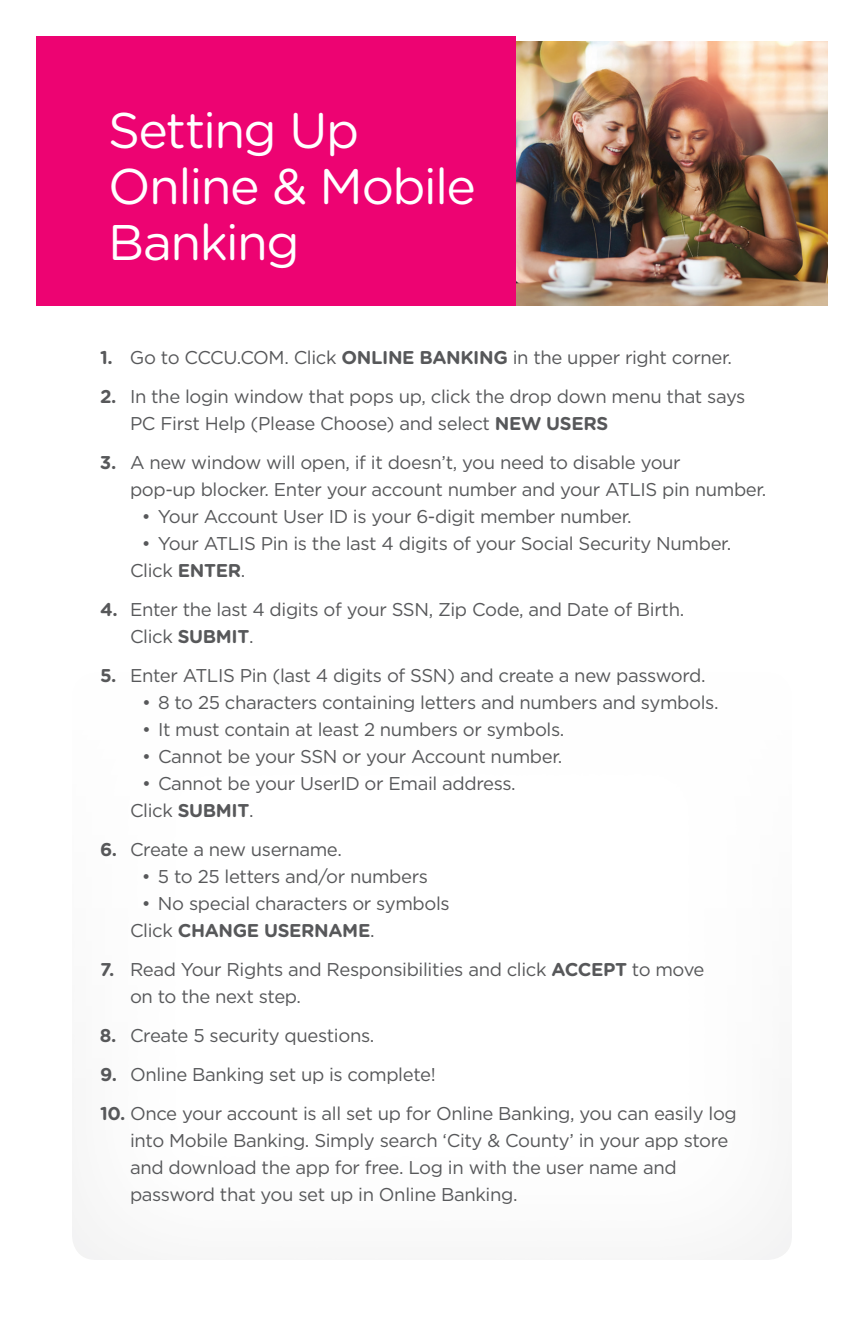
<style>
.page{position:relative;width:864px;height:1332px;background:#fff}
.page>*{position:absolute;margin:0;border:0;box-sizing:border-box;transform-origin:0 0}
.t1{font:50px/56px "Gotham Rounded";letter-spacing:-.035em;color:#fff}
.t2{font:18.4px/27px "Gotham HTF";letter-spacing:-.02em;color:#57585a}
.t3{font:700 18.4px "Gotham Rounded";letter-spacing:-.02em;color:#57585a}
.s1{font-family:"Gotham Rounded";font-weight:700}
.s2{font-family:"Gotham HTF";font-weight:400}
</style>
<div class="page">
<div style="left:36px;top:36px;width:480px;height:270px;background:#ed0372"></div>
<img style="left:516px;top:41px;width:312px;height:265px">
<h1 class="t1" style="left:108px;top:100px;width:370px">Setting Up<br>Online &amp; Mobile<br>Banking</h1>
<p class="t2" style="left:100px;top:344px;width:634px"><span class="s1">1.</span> Go to CCCU.COM. Click <span class="s1">ONLINE BANKING</span> in the upper right corner.</p>
<p class="t2" style="left:130px;top:383px;width:617px;text-indent:-30px"><span class="s1">2.</span> In the login window that pops up, click the drop down menu that says<br>PC First Help (Please Choose) and select <span class="s1">NEW USERS</span></p>
<p class="t2" style="left:130px;top:449px;width:638px;text-indent:-30px"><span class="s1">3.</span> A new window will open, if it doesn’t, you need to disable your<br>pop-up blocker. Enter your account number and your ATLIS pin number.</p>
<p class="t2" style="left:142px;top:503px;width:491px">• Your Account User ID is your 6-digit member number.</p>
<p class="t2" style="left:130px;top:530px;width:603px;text-indent:12px">• Your ATLIS Pin is the last 4 digits of your Social Security Number.<br>Click <span class="s1">ENTER</span>.</p>
<p class="t2" style="left:130px;top:596px;width:556px;text-indent:-30px"><span class="s1">4.</span> Enter the last 4 digits of your SSN, Zip Code, and Date of Birth.<br>Click <span class="s1">SUBMIT</span>.</p>
<p class="t2" style="left:100px;top:662px;width:607px"><span class="s1">5.</span> Enter ATLIS Pin (last 4 digits of SSN) and create a new password.</p>
<p class="t2" style="left:142px;top:689px;width:578px">• 8 to 25 characters containing letters and numbers and symbols.</p>
<p class="t2" style="left:142px;top:716px;width:424px">• It must contain at least 2 numbers or symbols.</p>
<p class="t2" style="left:142px;top:743px;width:422px">• Cannot be your SSN or your Account number.</p>
<p class="t2" style="left:130px;top:770px;width:387px;text-indent:12px">• Cannot be your UserID or Email address.<br>Click <span class="s1">SUBMIT</span>.</p>
<p class="t2" style="left:100px;top:836px;width:243px"><span class="s1">6.</span> Create a new username.</p>
<p class="t2" style="left:142px;top:863px;width:288px">• 5 to 25 letters and/or numbers</p>
<p class="t2" style="left:142px;top:890px;width:309px">• No special characters or symbols</p>
<p class="t3" style="left:130px;top:917px;width:246px"><span class="s2">Click</span> CHANGE USERNAME<span class="s2">.</span></p>
<p class="t2" style="left:130px;top:956px;width:576px;text-indent:-30px"><span class="s1">7.</span> Read Your Rights and Responsibilities and click <span class="s1">ACCEPT</span> to move on to the next step.</p>
<p class="t2" style="left:100px;top:1022px;width:276px"><span class="s1">8.</span> Create 5 security questions.</p>
<p class="t2" style="left:100px;top:1061px;width:337px"><span class="s1">9.</span> Online Banking set up is complete!</p>
<p class="t2" style="left:130px;top:1100px;width:608px;text-indent:-30px"><span class="s1">10.</span> Once your account is all set up for Online Banking, you can easily log into Mobile Banking. Simply search ‘City &amp; County’ in your app store and download the app for free. Log in with the user name and password that you set up in Online Banking.</p>
</div>
